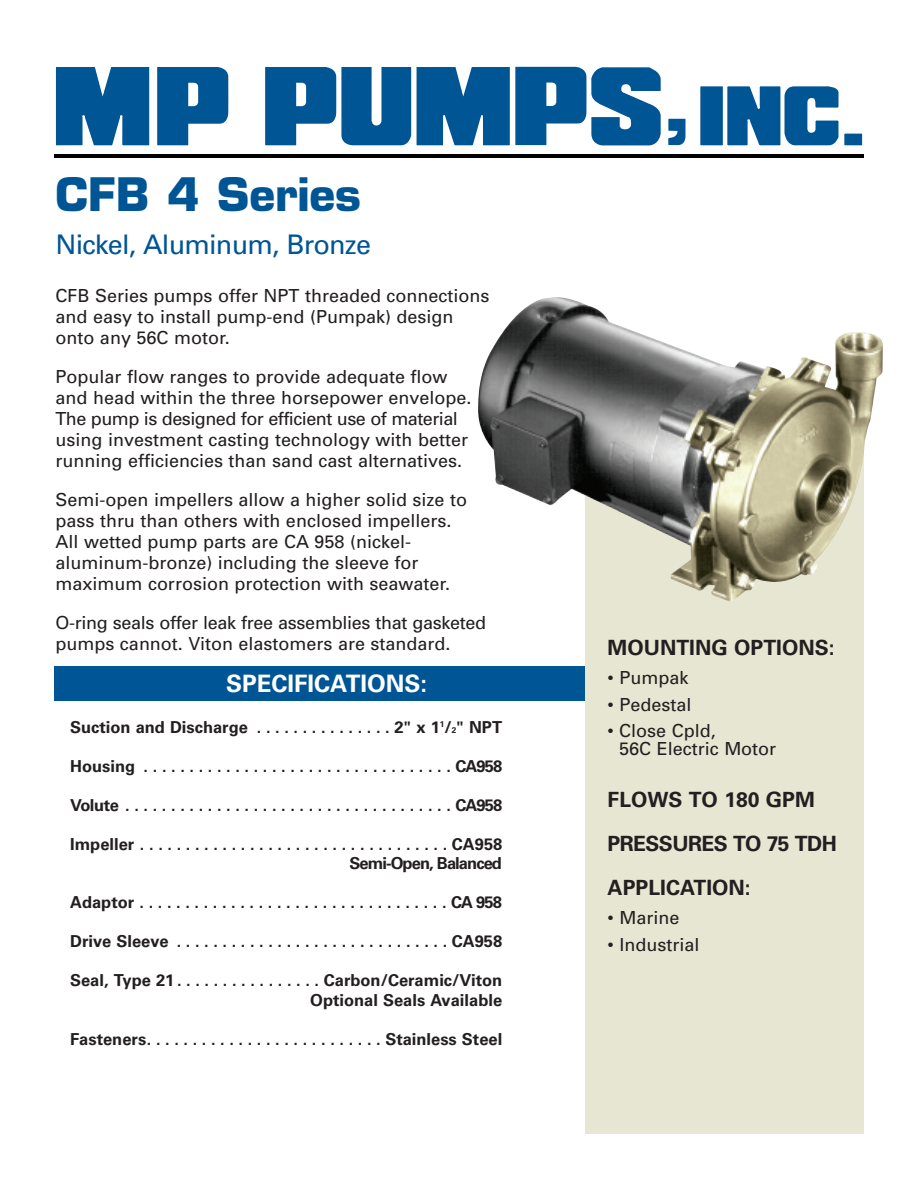
<style>
.page{position:relative;width:918px;height:1188px;background:#fff}
.page>*{position:absolute;margin:0;border:0;box-sizing:border-box;transform-origin:0 0}
.t1{font:700 45px "Eurostile";color:#005595}
.t2{font:27px "Univers";letter-spacing:-.03em;color:#005595}
.t3{font:700 24px "Univers";color:#fff}
.t4{font:700 21px/44.1px "Univers";color:#231f20}
.t5{font:18px/21px "Univers";color:#231f20}
.t6{font:700 16.5px/19.5px "Univers";color:#231f20;text-align:right}
.t7{font:700 16.5px/19.5px "Univers";letter-spacing:-.055em;color:#231f20;text-align:right}
.s1{font-size:8.25px}
</style>
<div class="page">
<svg style="left:55px;top:67px;width:174px;height:79px"></svg>
<div style="left:699px;top:85px;width:25px;height:61px;background:#005595"></div>
<div style="left:699px;top:85px;width:26px;height:62px;border:2px solid #fff"></div>
<svg style="left:727px;top:86px;width:112px;height:60px"></svg>
<div style="left:843px;top:133px;width:20px;height:13px;background:#005595"></div>
<div style="left:843px;top:132px;width:21px;height:15px;border:2px solid #fff"></div>
<svg style="left:265px;top:66px;width:421px;height:80px"></svg>
<hr style="left:54px;top:154px;width:810px;height:4px;background:#000">
<div style="left:54px;top:666px;width:565px;height:35px;background:#005595"></div>
<div style="left:586px;top:444px;width:278px;height:690px;background:#e7e6d3"></div>
<img style="left:478px;top:297px;width:405px;height:305px">
<h1 class="t1" style="left:56px;top:177px;width:307px">CFB 4 Series</h1>
<h2 class="t2" style="left:56px;top:234px;width:317px">Nickel, Aluminum, Bronze</h2>
<p class="t5" style="left:56px;top:287px;width:436px">CFB Series pumps offer NPT threaded connections and easy to install pump-end (Pumpak) design onto any 56C motor.</p>
<p class="t5" style="left:56px;top:368px;width:418px">Popular flow ranges to provide adequate flow and head within the three horsepower envelope.<br>The pump is designed for efficient use of material using investment casting technology with better running efficiencies than sand cast alternatives.</p>
<p class="t5" style="left:55px;top:491px;width:413px">Semi-open impellers allow a higher solid size to pass thru than others with enclosed impellers.<br>All wetted pump parts are CA 958 (nickel&shy;aluminum-bronze) including the sleeve for maximum corrosion protection with seawater.</p>
<p class="t5" style="left:55px;top:614px;width:432px">O-ring seals offer leak free assemblies that gasketed pumps cannot. Viton elastomers are standard.</p>
<h3 class="t3" style="left:226px;top:675px;width:202px">SPECIFICATIONS:</h3>
<p class="t6" style="left:70px;top:719px;width:434px">Suction and Discharge . . . . . . . . . . . . . . . 2" x 1<sup>1</sup>/<span class="s1">2</span>" NPT</p>
<p class="t6" style="left:70px;top:758px;width:434px">Housing . . . . . . . . . . . . . . . . . . . . . . . . . . . . . . . . . . CA958</p>
<p class="t7" style="left:70px;top:797px;width:434px">Volute . . . . . . . . . . . . . . . . . . . . . . . . . . . . . . . . . . . . CA958</p>
<p class="t7" style="left:70px;top:836px;width:434px">Impeller . . . . . . . . . . . . . . . . . . . . . . . . . . . . . . . . . . CA958<br>Semi-Open, Balanced</p>
<p class="t6" style="left:70px;top:894px;width:433px">Adaptor..................................CA 958</p>
<p class="t6" style="left:70px;top:933px;width:434px">Drive Sleeve . . . . . . . . . . . . . . . . . . . . . . . . . . . . . . CA958</p>
<p class="t6" style="left:70px;top:972px;width:434px">Seal, Type 21 . . . . . . . . . . . . . . . . Carbon/Ceramic/Viton<br>Optional Seals Available</p>
<p class="t6" style="left:70px;top:1031px;width:434px">Fasteners. . . . . . . . . . . . . . . . . . . . . . . . . . Stainless Steel</p>
<p class="t4" style="left:608px;top:628px;width:228px">MOUNTING OPTIONS:</p>
<p class="t5" style="left:608px;top:669px;width:82px">• Pumpak</p>
<p class="t5" style="left:608px;top:695px;width:85px">• Pedestal</p>
<p class="t5" style="left:619px;top:724px;width:159px;line-height:18px;text-indent:-12px">• Close Cpld,<br>56C Electric Motor</p>
<p class="t4" style="left:608px;top:779px;width:231px">FLOWS TO 180 GPM<br>PRESSURES TO 75 TDH<br>APPLICATION:</p>
<p class="t5" style="left:608px;top:909px;width:73px">• Marine</p>
<p class="t5" style="left:608px;top:936px;width:93px">• Industrial</p>
</div>
